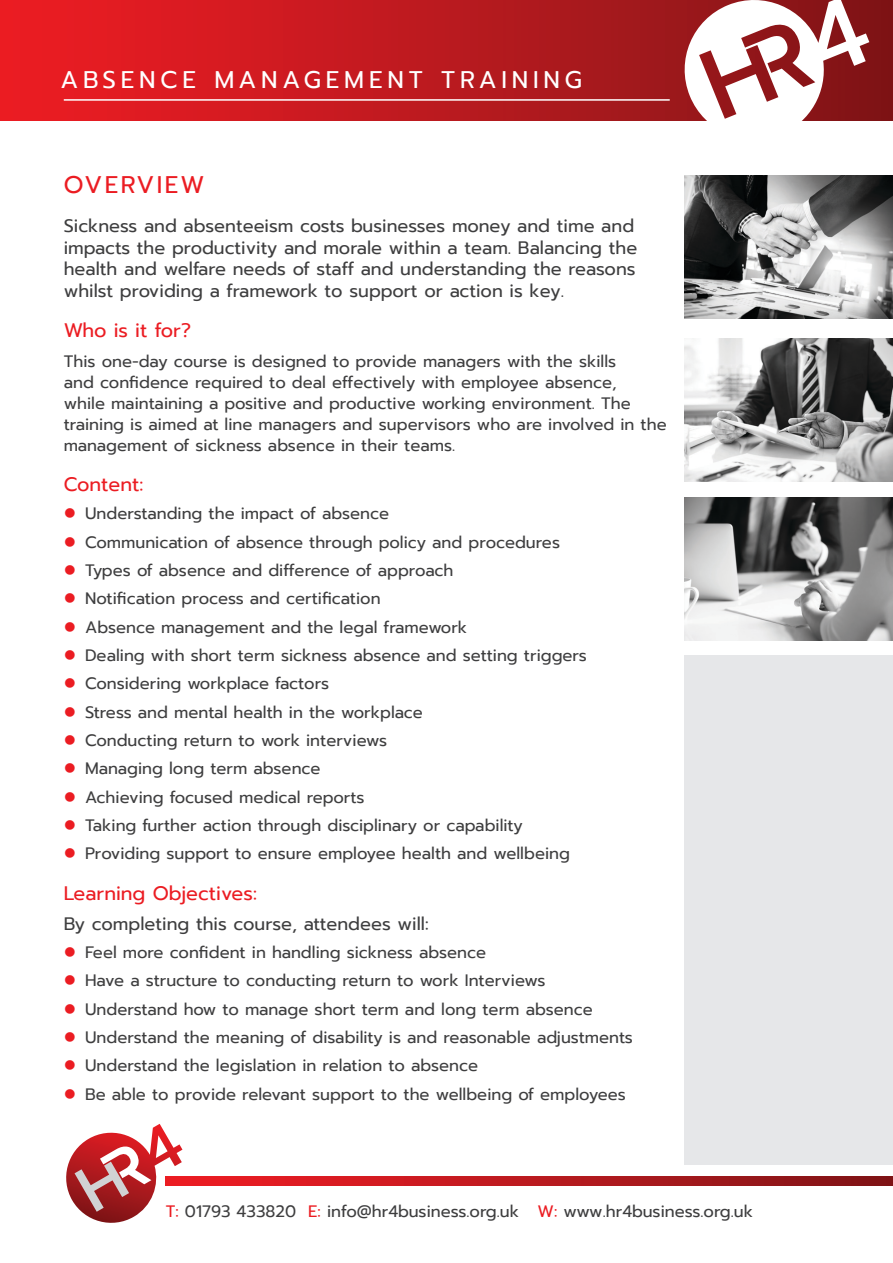
<style>
.page{position:relative;width:893px;height:1263px;background:#fff}
.page>*{position:absolute;margin:0;border:0;box-sizing:border-box;transform-origin:0 0}
.t1{font:24px "Prompt";letter-spacing:.2em;color:#fff}
.t2{font:24px "Prompt";letter-spacing:.1em;color:#eb1c22}
.t3{font:19.5px "Prompt";color:#eb1c22}
.t4{font:18px/21.6px "Prompt";color:#3e3e3f}
.t5{font:16.5px/21px "Prompt";color:#3e3e3f}
.s1{color:#eb1c22}
</style>
<div class="page">
<svg style="left:0;top:0;width:893px;height:121px;background:#c41a1f"></svg>
<svg style="left:209px;top:1177px;width:684px;height:8px;background:#b6181d"></svg>
<svg style="left:66px;top:1124px;width:143px;height:99px"></svg>
<hr style="left:64px;top:99px;width:606px;height:2px;background:#fff">
<svg style="left:675px;top:0;width:194px;height:121px"></svg>
<img style="left:685px;top:175px;width:208px;height:144px">
<img style="left:685px;top:338px;width:208px;height:144px">
<img style="left:685px;top:497px;width:208px;height:144px">
<div style="left:685px;top:656px;width:208px;height:509px;background:#e6e7e9"></div>
<h1 class="t1" style="left:61px;top:62px;width:523px">ABSENCE MANAGEMENT TRAINING</h1>
<h1 class="t2" style="left:64px;top:168px;width:142px">OVERVIEW</h1>
<p class="t4" style="left:64px;top:215px;width:575px">Sickness and absenteeism costs businesses money and time and impacts the productivity and morale within a team. Balancing the health and welfare needs of staff and understanding the reasons whilst providing a framework to support or action is key.</p>
<p class="t3" style="left:64px;top:317px;width:129px">Who is it for?</p>
<p class="t5" style="left:64px;top:350px;width:604px">This one-day course is designed to provide managers with the skills<br>and confidence required to deal effectively with employee absence,<br>while maintaining a positive and productive working environment. The training is aimed at line managers and supervisors who are involved in the management of sickness absence in their teams.</p>
<p class="t3" style="left:64px;top:470px;width:81px">Content:</p>
<p class="t5" style="left:64px;top:503px;width:327px"><span class="s1">●</span> Understanding the impact of absence</p>
<p class="t5" style="left:64px;top:532px;width:498px"><span class="s1">●</span> Communication of absence through policy and procedures</p>
<p class="t5" style="left:64px;top:560px;width:391px"><span class="s1">●</span> Types of absence and difference of approach</p>
<p class="t5" style="left:64px;top:588px;width:318px"><span class="s1">●</span> Notification process and certification</p>
<p class="t5" style="left:64px;top:616px;width:405px"><span class="s1">●</span> Absence management and the legal framework</p>
<p class="t5" style="left:64px;top:645px;width:525px"><span class="s1">●</span> Dealing with short term sickness absence and setting triggers</p>
<p class="t5" style="left:64px;top:673px;width:267px"><span class="s1">●</span> Considering workplace factors</p>
<p class="t5" style="left:64px;top:701px;width:361px"><span class="s1">●</span> Stress and mental health in the workplace</p>
<p class="t5" style="left:64px;top:730px;width:325px"><span class="s1">●</span> Conducting return to work interviews</p>
<p class="t5" style="left:64px;top:758px;width:258px"><span class="s1">●</span> Managing long term absence</p>
<p class="t5" style="left:64px;top:786px;width:302px"><span class="s1">●</span> Achieving focused medical reports</p>
<p class="t5" style="left:64px;top:815px;width:461px"><span class="s1">●</span> Taking further action through disciplinary or capability</p>
<p class="t5" style="left:64px;top:843px;width:508px"><span class="s1">●</span> Providing support to ensure employee health and wellbeing</p>
<p class="t3" style="left:64px;top:879px;width:195px">Learning Objectives:</p>
<p class="t4" style="left:64px;top:913px;width:366px">By completing this course, attendees will:</p>
<p class="t5" style="left:64px;top:942px;width:424px"><span class="s1">●</span> Feel more confident in handling sickness absence</p>
<p class="t5" style="left:64px;top:970px;width:483px"><span class="s1">●</span> Have a structure to conducting return to work Interviews</p>
<p class="t5" style="left:64px;top:998px;width:530px"><span class="s1">●</span> Understand how to manage short term and long term absence</p>
<p class="t5" style="left:64px;top:1027px;width:571px"><span class="s1">●</span> Understand the meaning of disability is and reasonable adjustments</p>
<p class="t5" style="left:64px;top:1055px;width:416px"><span class="s1">●</span> Understand the legislation in relation to absence</p>
<p class="t5" style="left:64px;top:1083px;width:564px"><span class="s1">●</span> Be able to provide relevant support to the wellbeing of employees</p>
<p class="t5" style="left:166px;top:1201px;width:589px"><span class="s1">T:</span> 01793 433820 <span class="s1">E:</span> info@hr4business.org.uk <span class="s1">W:</span> www.hr4business.org.uk</p>
</div>
